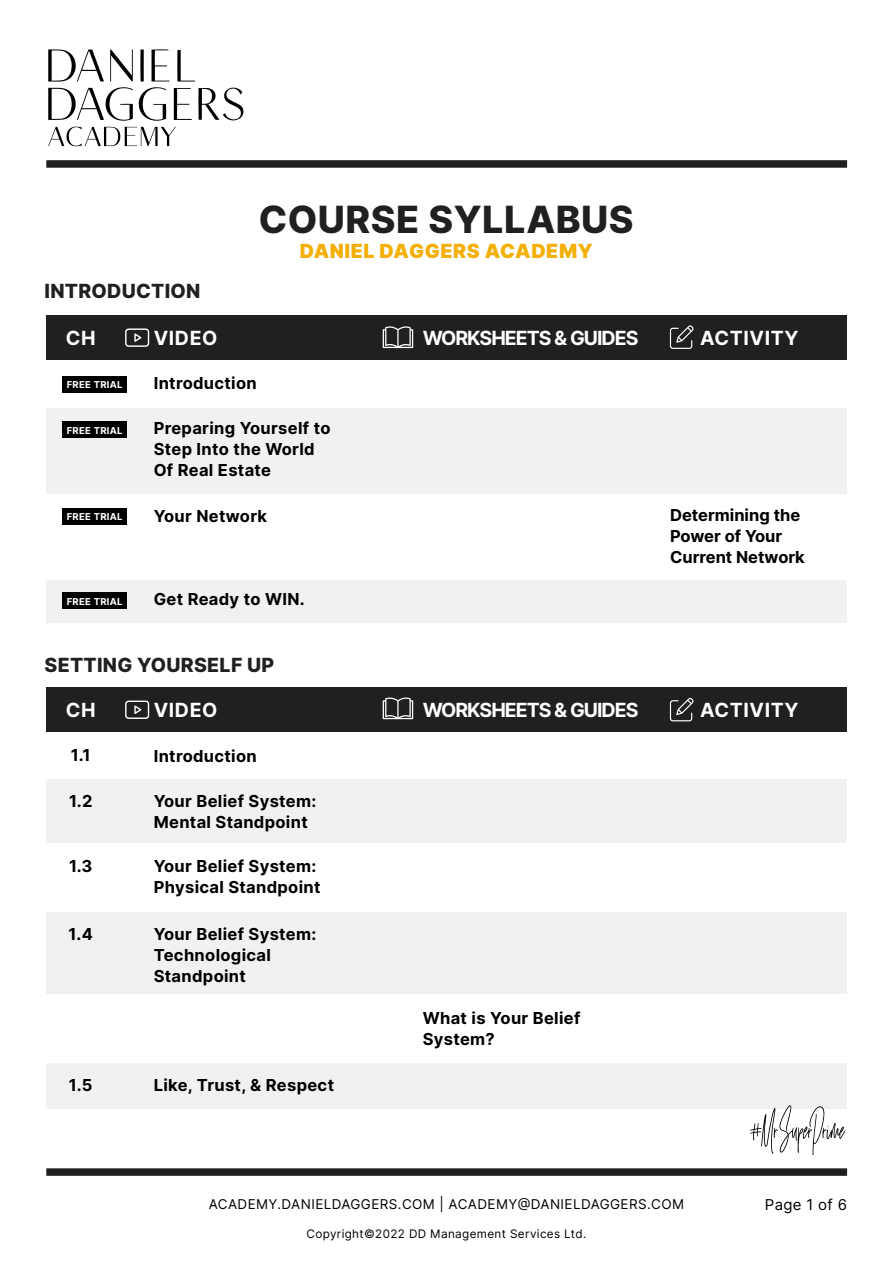
<style>
.page{position:relative;width:893px;height:1263px;background:#fff}
.page>*{position:absolute;margin:0;border:0;box-sizing:border-box;transform-origin:0 0}
.t1{font:800 37.5px "Inter";letter-spacing:.015em;color:#221f20}
.t2{font:700 19.5px "Inter";letter-spacing:-.05em;color:#fff}
.t3{font:800 19.5px "Inter";letter-spacing:.015em;color:#221f20}
.t4{font:900 19.5px "Inter";letter-spacing:.03em;color:#f3af04}
.t5{font:700 19.5px "Inter";letter-spacing:.03em;color:#fff}
.t6{font:700 16.5px/21px "Inter";letter-spacing:.02em;color:#000}
.t7{font:700 16.5px/21px "Inter";color:#000}
.t8{font:15px "Inter";letter-spacing:.02em;color:#000}
.t9{font:13.5px "Inter";letter-spacing:.03em;color:#000}
.t10{font:11.7px "Inter";letter-spacing:.03em;color:#000}
.t11{font:700 9.45px "Inter";letter-spacing:.03em;color:#fff}
</style>
<div class="page">
<div style="left:46px;top:315px;width:801px;height:44px;background:#221f20"></div>
<div style="left:46px;top:687px;width:801px;height:45px;background:#221f20"></div>
<svg style="left:48px;top:49px;width:196px;height:97px"></svg>
<div style="left:46px;top:160px;width:801px;height:8px;background:#221f20"></div>
<div style="left:46px;top:1168px;width:801px;height:8px;background:#221f20"></div>
<div style="left:46px;top:408px;width:801px;height:86px;background:#f2f1ef"></div>
<div style="left:46px;top:580px;width:801px;height:43px;background:#f2f1ef"></div>
<div style="left:46px;top:779px;width:801px;height:63px;background:#f2f1ef"></div>
<div style="left:46px;top:912px;width:801px;height:81px;background:#f2f1ef"></div>
<div style="left:46px;top:1063px;width:801px;height:45px;background:#f2f1ef"></div>
<svg style="left:670px;top:325px;width:24px;height:24px"></svg>
<svg style="left:670px;top:698px;width:24px;height:23px"></svg>
<svg style="left:383px;top:697px;width:30px;height:22px"></svg>
<svg style="left:383px;top:326px;width:30px;height:22px"></svg>
<svg style="left:125px;top:328px;width:24px;height:19px"></svg>
<svg style="left:125px;top:700px;width:24px;height:19px"></svg>
<div style="left:62px;top:377px;width:65px;height:16px;background:#000"></div>
<div style="left:62px;top:422px;width:65px;height:16px;background:#000"></div>
<div style="left:62px;top:508px;width:65px;height:16px;background:#000"></div>
<div style="left:62px;top:593px;width:65px;height:16px;background:#000"></div>
<svg style="left:750px;top:1105px;width:95px;height:50px"></svg>
<h1 class="t1" style="left:259px;top:192px;width:376px">COURSE SYLLABUS</h1>
<p class="t3" style="left:45px;top:277px;width:157px">INTRODUCTION</p>
<p class="t4" style="left:300px;top:237px;width:294px">DANIEL DAGGERS ACADEMY</p>
<p class="t2" style="left:66px;top:324px;width:31px">CH</p>
<p class="t2" style="left:154px;top:324px;width:65px">VIDEO</p>
<p class="t2" style="left:423px;top:324px;width:217px">WORKSHEETS &amp; GUIDES</p>
<p class="t5" style="left:700px;top:324px;width:100px">ACTIVITY</p>
<p class="t6" style="left:154px;top:372px;width:105px">Introduction</p>
<p class="t11" style="left:67px;top:378px;width:57px">FREE TRIAL</p>
<p class="t11" style="left:67px;top:423px;width:57px">FREE TRIAL</p>
<p class="t6" style="left:154px;top:417px;width:178px">Preparing Yourself to<br>Step Into the World<br>Of Real Estate</p>
<p class="t11" style="left:67px;top:510px;width:57px">FREE TRIAL</p>
<p class="t11" style="left:67px;top:594px;width:57px">FREE TRIAL</p>
<p class="t6" style="left:154px;top:505px;width:115px">Your Network</p>
<p class="t7" style="left:670px;top:504px;width:136px">Determining the<br>Power of Your<br>Current Network</p>
<p class="t6" style="left:154px;top:588px;width:153px">Get Ready to WIN.</p>
<p class="t3" style="left:45px;top:650px;width:231px">SETTING YOURSELF UP</p>
<p class="t2" style="left:66px;top:696px;width:31px">CH</p>
<p class="t2" style="left:154px;top:696px;width:65px">VIDEO</p>
<p class="t2" style="left:423px;top:696px;width:217px">WORKSHEETS &amp; GUIDES</p>
<p class="t5" style="left:700px;top:696px;width:100px">ACTIVITY</p>
<p class="t6" style="left:71px;top:744px;width:21px">1.1</p>
<p class="t6" style="left:154px;top:745px;width:105px">Introduction</p>
<p class="t6" style="left:69px;top:790px;width:25px">1.2</p>
<p class="t6" style="left:154px;top:790px;width:164px">Your Belief System:<br>Mental Standpoint</p>
<p class="t6" style="left:69px;top:855px;width:25px">1.3</p>
<p class="t6" style="left:154px;top:855px;width:168px">Your Belief System:<br>Physical Standpoint</p>
<p class="t6" style="left:69px;top:923px;width:26px">1.4</p>
<p class="t6" style="left:154px;top:923px;width:164px">Your Belief System:<br>Technological<br>Standpoint</p>
<p class="t6" style="left:69px;top:1074px;width:25px">1.5</p>
<p class="t6" style="left:154px;top:1074px;width:182px">Like, Trust, &amp; Respect</p>
<p class="t6" style="left:423px;top:1007px;width:159px">What is Your Belief<br>System?</p>
<p class="t9" style="left:209px;top:1194px;width:477px">ACADEMY.DANIELDAGGERS.COM | ACADEMY@DANIELDAGGERS.COM</p>
<p class="t10" style="left:307px;top:1225px;width:281px">Copyright©2022 DD Management Services Ltd.</p>
<p class="t8" style="left:765px;top:1194px;width:84px">Page 1 of 6</p>
</div>
